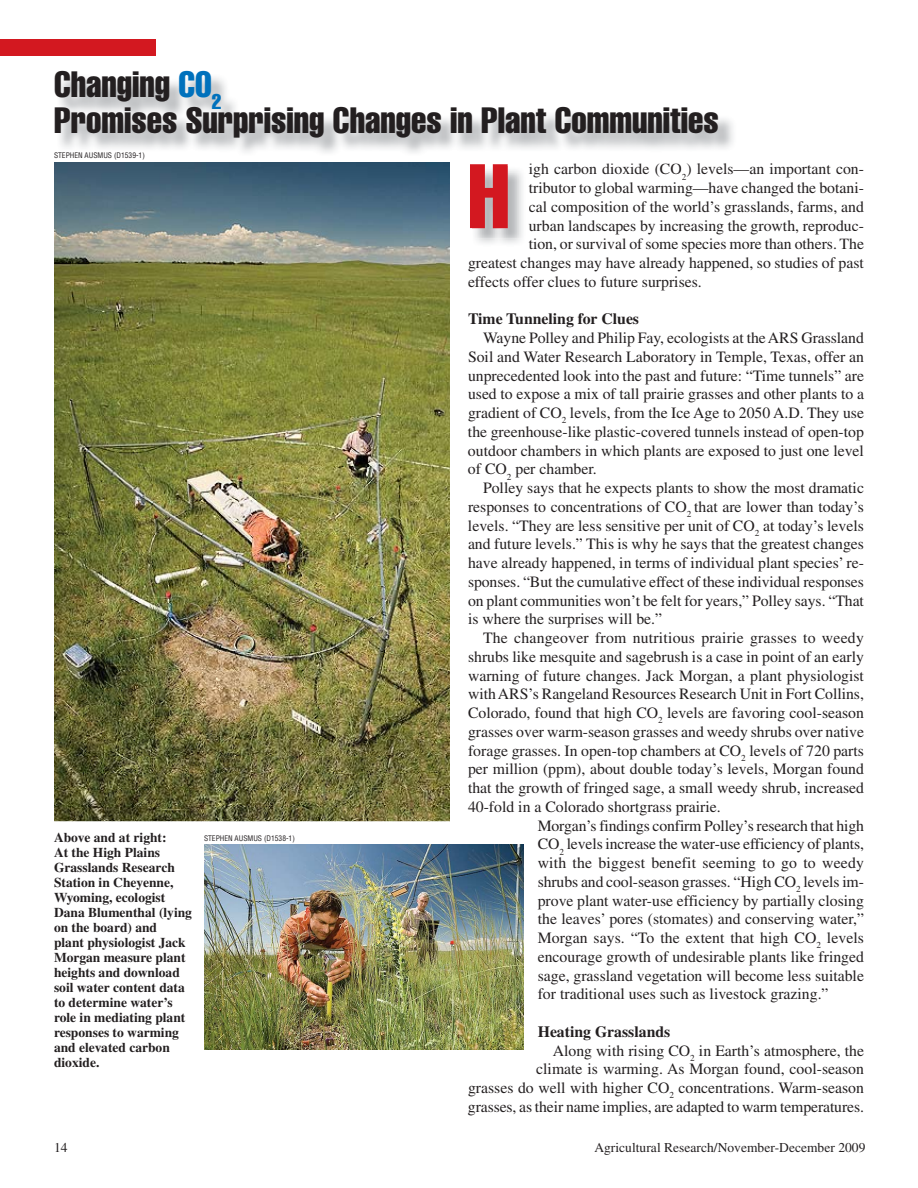
<style>
.page{position:relative;width:918px;height:1188px;background:#fff}
.page>*{position:absolute;margin:0;border:0;box-sizing:border-box;transform-origin:0 0}
.t1{font:extra-condensed 36px/36px "Helvetica";color:#231f20}
.t2{font:15.75px/18.8px "Times";color:#231f20;text-align:justify}
.t3{font:700 15.75px "Times";color:#231f20}
.t4{font:700 13.5px/15px "Times";color:#231f20}
.t5{font:13.5px "Times";color:#231f20}
.t6{font:condensed 7.5px "Helvetica";color:#231f20}
.s1{color:#0071bc}
</style>
<div class="page">
<img style="left:54px;top:162px;width:396px;height:659px">
<img style="left:205px;top:845px;width:319px;height:204px">
<img style="left:470px;top:164px;width:38px;height:64px">
<img style="left:473px;top:167px;width:35px;height:61px">
<img style="left:57px;top:162px;width:393px;height:76px">
<div style="left:0;top:40px;width:155px;height:16px;background:#d31820"></div>
<h1 class="t1" style="left:54px;top:69px;width:666px">Changing <span class="s1">CO</span><sub>2<br></sub>Promises Surprising Changes in Plant Communities</h1>
<p class="t6" style="left:54px;top:153px;width:92px">STEPHEN AUSMUS (D1539-1)</p>
<p class="t4" style="left:54px;top:831px;width:140px">Above and at right:<br>At the High Plains<br>Grasslands Research<br>Station in Cheyenne,<br>Wyoming, ecologist<br>Dana Blumenthal (lying on the board) and<br>plant physiologist Jack<br>Morgan measure plant heights and download soil water content data to determine water’s role in mediating plant responses to warming and elevated carbon dioxide.</p>
<p class="t6" style="left:204px;top:835px;width:92px">STEPHEN AUSMUS (D1538-1)</p>
<p class="t2" style="left:529px;top:161px;width:337px">igh carbon dioxide (CO<sub>2</sub>) levels—an important con&shy;tributor to global warming—have changed the botani&shy;cal composition of the world’s grasslands, farms, and urban landscapes by increasing the growth, reproduc-</p>
<p class="t2" style="left:468px;top:236px;width:398px;text-indent:61px">tion, or survival of some species more than others. The greatest changes may have already happened, so studies of past effects offer clues to future surprises.</p>
<p class="t3" style="left:468px;top:313px;width:173px">Time Tunneling for Clues</p>
<p class="t2" style="left:468px;top:330px;width:398px;text-indent:15px">Wayne Polley and Philip Fay, ecologists at the ARS Grassland Soil and Water Research Laboratory in Temple, Texas, offer an unprecedented look into the past and future: “Time tunnels” are used to expose a mix of tall prairie grasses and other plants to a gradient of CO<sub>2</sub> levels, from the Ice Age to 2050 A.D. They use the greenhouse-like plastic-covered tunnels instead of open-top outdoor chambers in which plants are exposed to just one level of CO<sub>2</sub> per chamber.</p>
<p class="t2" style="left:468px;top:480px;width:398px;text-indent:15px">Polley says that he expects plants to show the most dramatic responses to concentrations of CO<sub>2</sub> that are lower than today’s levels. “They are less sensitive per unit of CO<sub>2</sub> at today’s levels and future levels.” This is why he says that the greatest changes have already happened, in terms of individual plant species’ re&shy;sponses. “But the cumulative effect of these individual responses on plant communities won’t be felt for years,” Polley says. “That is where the surprises will be.”</p>
<p class="t2" style="left:483px;top:630px;width:382px">The changeover from nutritious prairie grasses to weedy</p>
<p class="t2" style="left:468px;top:649px;width:397px">shrubs like mesquite and sagebrush is a case in point of an early</p>
<p class="t2" style="left:468px;top:667px;width:398px">warning of future changes. Jack Morgan, a plant physiologist</p>
<p class="t2" style="left:468px;top:686px;width:397px">with ARS’s Rangeland Resources Research Unit in Fort Collins,</p>
<p class="t2" style="left:468px;top:705px;width:398px">Colorado, found that high CO<sub>2</sub> levels are favoring cool-season</p>
<p class="t2" style="left:468px;top:724px;width:398px">grasses over warm-season grasses and weedy shrubs over native</p>
<p class="t2" style="left:468px;top:742px;width:398px">forage grasses. In open-top chambers at CO<sub>2</sub> levels of 720 parts</p>
<p class="t2" style="left:468px;top:761px;width:398px">per million (ppm), about double today’s levels, Morgan found</p>
<p class="t2" style="left:468px;top:780px;width:398px">that the growth of fringed sage, a small weedy shrub, increased</p>
<p class="t2" style="left:468px;top:799px;width:254px">40-fold in a Colorado shortgrass prairie.</p>
<p class="t2" style="left:538px;top:817px;width:328px">Morgan’s findings confirm Polley’s research that high</p>
<p class="t2" style="left:538px;top:836px;width:328px">CO<sub>2</sub> levels increase the water-use efficiency of plants,</p>
<p class="t2" style="left:538px;top:855px;width:328px">with the biggest benefit seeming to go to weedy</p>
<p class="t2" style="left:538px;top:874px;width:328px">shrubs and cool-season grasses. “High CO<sub>2</sub> levels im-</p>
<p class="t2" style="left:538px;top:892px;width:328px">prove plant water-use efficiency by partially closing</p>
<p class="t2" style="left:538px;top:911px;width:328px">the leaves’ pores (stomates) and conserving water,”</p>
<p class="t2" style="left:538px;top:930px;width:328px">Morgan says. “To the extent that high CO<sub>2</sub> levels</p>
<p class="t2" style="left:538px;top:949px;width:328px">encourage growth of undesirable plants like fringed</p>
<p class="t2" style="left:538px;top:967px;width:328px">sage, grassland vegetation will become less suitable</p>
<p class="t2" style="left:538px;top:986px;width:292px">for traditional uses such as livestock grazing.”</p>
<p class="t3" style="left:538px;top:1026px;width:134px">Heating Grasslands</p>
<p class="t2" style="left:553px;top:1042px;width:313px">Along with rising CO<sub>2</sub> in Earth’s atmosphere, the</p>
<p class="t2" style="left:536px;top:1061px;width:329px">climate is warming. As Morgan found, cool-season</p>
<p class="t2" style="left:468px;top:1080px;width:398px">grasses do well with higher CO<sub>2</sub> concentrations. Warm-season</p>
<p class="t2" style="left:468px;top:1099px;width:397px">grasses, as their name implies, are adapted to warm temperatures.</p>
<p class="t5" style="left:54px;top:1143px;width:15px">14</p>
<p class="t5" style="left:594px;top:1142px;width:273px">Agricultural Research/November-December 2009</p>
</div>
